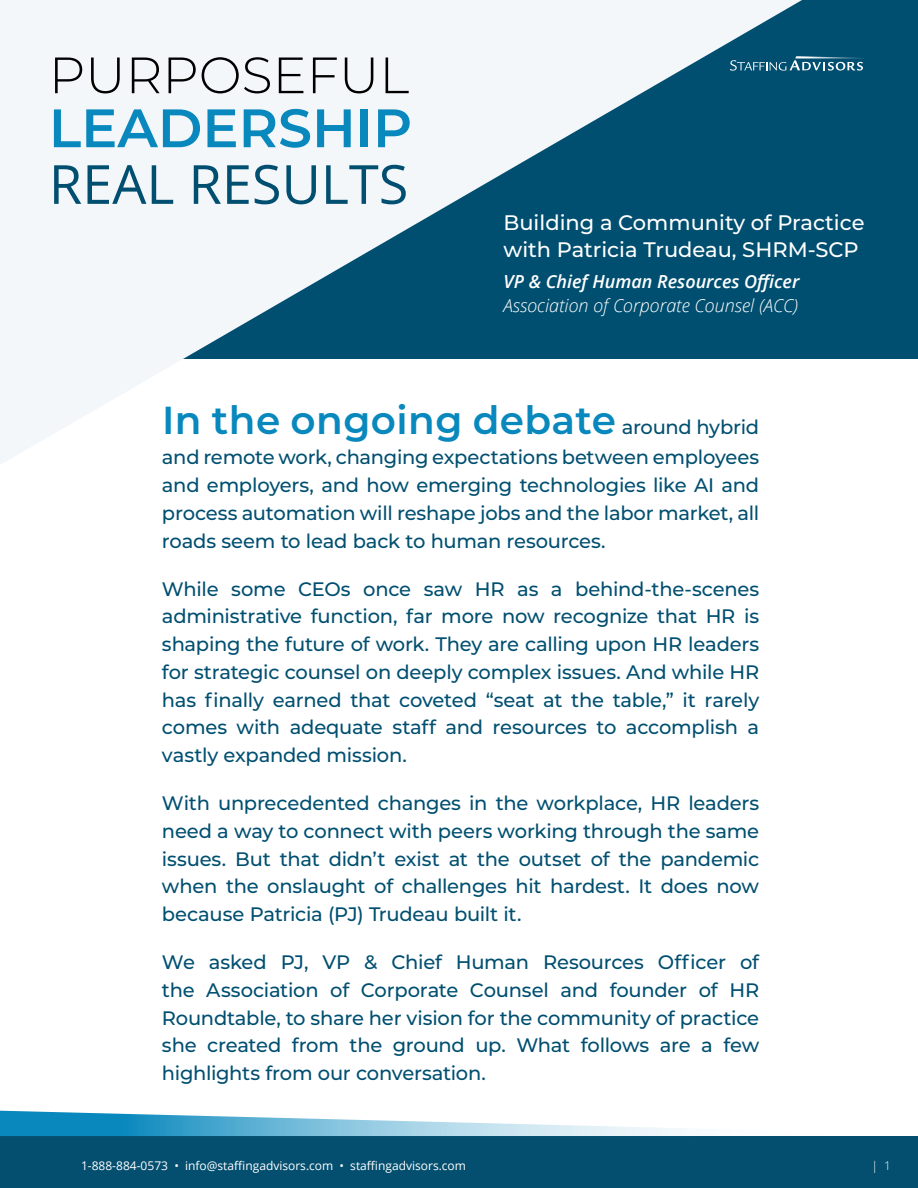
<style>
.page{position:relative;width:918px;height:1188px;background:#fff}
.page>*{position:absolute;margin:0;border:0;box-sizing:border-box;transform-origin:0 0}
.t1{font:54px "Open Sans";color:#004f70}
.t2{font:600 54px "Montserrat";color:#0988bd}
.t3{font:300 51px "Montserrat";color:#000}
.t4{font:600 39px "Montserrat";letter-spacing:.01em;color:#0988bd}
.t5{font:500 21px/27px "Montserrat";color:#fff}
.t6{font:500 19.5px/27.8px "Montserrat";letter-spacing:-.015em;color:#004f70;text-align:justify}
.t7{font:italic 300 18px "Open Sans";color:#fff}
.t8{font:italic 600 18px "Open Sans";color:#fff}
.t9{font:12px "Open Sans";color:#fff}
.t10{font:300 12px "Open Sans";color:#fff}
.s1{font-weight:500;font-size:19.5px;color:#004f70}
</style>
<div class="page">
<div style="left:0;top:1136px;width:918px;height:52px;background:#044f70"></div>
<div style="left:54px;top:0;width:864px;height:359px;background:#004f70"></div>
<svg style="left:0;top:0;width:802px;height:464px;fill:#f4f7f9"></svg>
<svg style="left:730px;top:56px;width:134px;height:15px"></svg>
<svg style="left:0;top:1111px;width:688px;height:25px"></svg>
<h2 class="t3" style="left:49px;top:40px;width:362px">PURPOSEFUL</h2>
<h1 class="t2" style="left:49px;top:90px;width:365px">LEADERSHIP</h1>
<h1 class="t1" style="left:49px;top:147px;width:361px">REAL RESULTS</h1>
<p class="t5" style="left:504px;top:208px;width:363px">Building a Community of Practice with Patricia Trudeau, SHRM-SCP</p>
<p class="t8" style="left:504px;top:269px;width:297px">VP &amp; Chief Human Resources Officer</p>
<p class="t7" style="left:504px;top:293px;width:296px">Association of Corporate Counsel (ACC)</p>
<h3 class="t4" style="left:162px;top:393px;width:599px">In the ongoing debate <span class="s1">around hybrid</span></h3>
<p class="t6" style="left:162px;top:443px;width:599px">and remote work, changing expectations between employees and employers, and how emerging technologies like AI and process automation will reshape jobs and the labor market, all roads seem to lead back to human resources.</p>
<p class="t6" style="left:162px;top:574px;width:599px">While some CEOs once saw HR as a behind-the-scenes administrative function, far more now recognize that HR is shaping the future of work. They are calling upon HR leaders for strategic counsel on deeply complex issues. And while HR has finally earned that coveted “seat at the table,” it rarely comes with adequate staff and resources to accomplish a vastly expanded mission.</p>
<p class="t6" style="left:162px;top:788px;width:599px">With unprecedented changes in the workplace, HR leaders need a way to connect with peers working through the same issues. But that didn’t exist at the outset of the pandemic when the onslaught of challenges hit hardest. It does now because Patricia (PJ) Trudeau built it.</p>
<p class="t6" style="left:162px;top:947px;width:599px">We asked PJ, VP &amp; Chief Human Resources Officer of the Association of Corporate Counsel and founder of HR Roundtable, to share her vision for the community of practice she created from the ground up. What follows are a few highlights from our conversation.</p>
<p class="t9" style="left:81px;top:1157px;width:387px">1-888-884-0573 • info@staffingadvisors.com • staffingadvisors.com</p>
<p class="t10" style="left:871px;top:1158px;width:21px">| 1</p>
</div>
